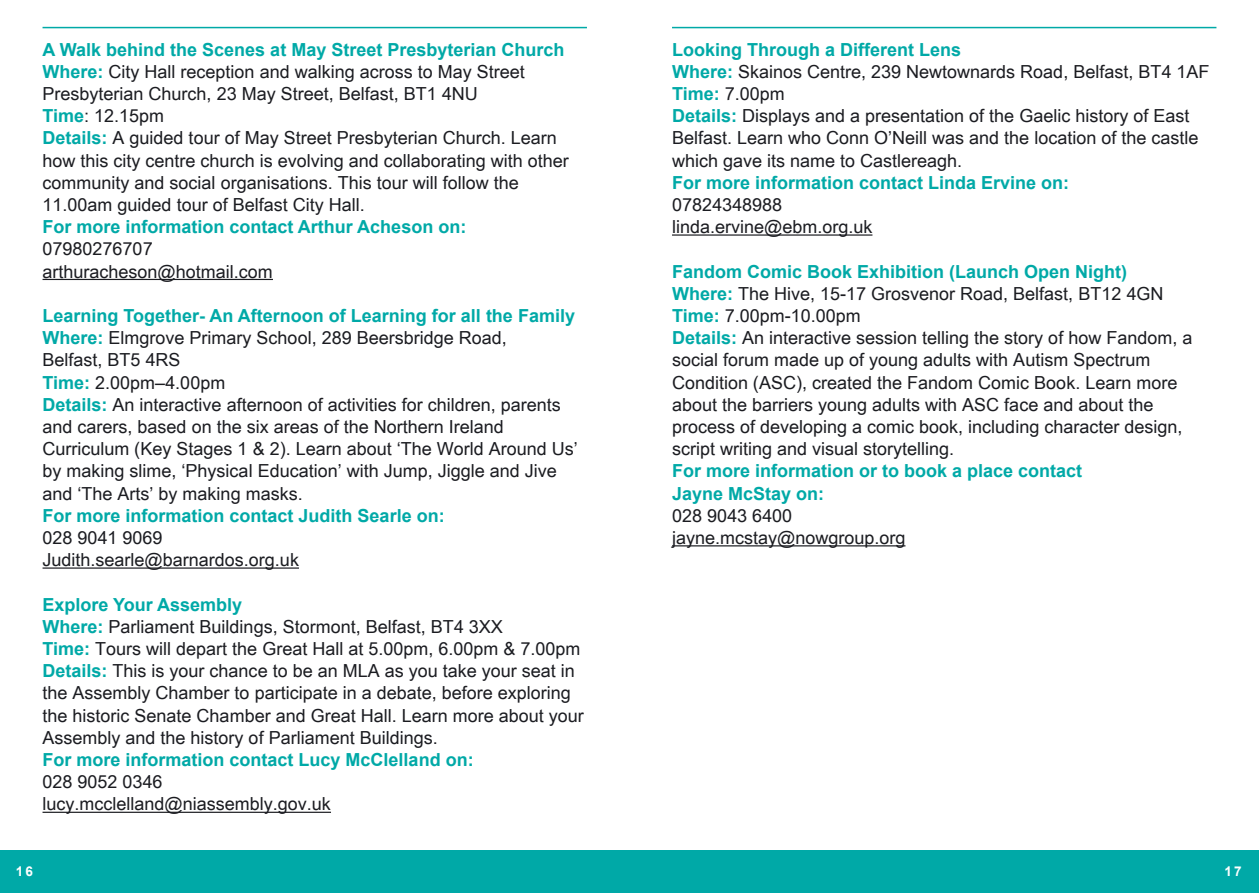
<style>
.page{position:relative;width:1259px;height:893px;background:#fff}
.page>*{position:absolute;margin:0;border:0;box-sizing:border-box;transform-origin:0 0}
.t1{font:18px/22.2px "Arial";color:#1b1c21}
.t2{font:700 18px/22.2px "Arial";color:#00a9a7}
.t3{font:700 13.5px "Arial";color:#fff}
.s1{font-weight:700;color:#00a9a7}
</style>
<div class="page">
<div style="left:628px;top:850px;width:631px;height:43px;background:#00a9a7"></div>
<hr style="left:672px;top:27px;width:544px;height:1px;background:#00a9a7">
<hr style="left:43px;top:279px;width:230px;height:1px;background:#1b1c21">
<hr style="left:43px;top:567px;width:256px;height:2px;background:#1b1c21">
<hr style="left:43px;top:812px;width:288px;height:1px;background:#1b1c21">
<div style="left:0;top:850px;width:629px;height:43px;background:#00a9a7"></div>
<hr style="left:43px;top:27px;width:544px;height:1px;background:#00a9a7">
<hr style="left:672px;top:234px;width:200px;height:2px;background:#1b1c21">
<hr style="left:672px;top:545px;width:233px;height:1px;background:#1b1c21">
<p class="t1" style="left:43px;top:38px;width:528px"><span class="s1">A Walk behind the Scenes at May Street Presbyterian church Where:</span> City Hall reception and walking across to May Street Presbyterian Church, 23 May Street, Belfast, BT1 4NU<br><span class="s1">Time</span>: 12.15pm<br><span class="s1">Details:</span> A guided tour of May Street Presbyterian Church. Learn how this city centre church is evolving and collaborating with other community and social organisations. This tour will follow the 11.00am guided tour of Belfast City Hall.</p>
<p class="t2" style="left:43px;top:216px;width:425px">For more information contact Arthur Acheson on:</p>
<p class="t1" style="left:43px;top:238px;width:232px">07980276707 arthuracheson@hotmail.com</p>
<p class="t1" style="left:43px;top:305px;width:537px"><span class="s1">Learning Together- An Afternoon of Learning for all the Family Where:</span> Elmgrove Primary School, 289 Beersbridge Road,<br>Belfast, BT5 4RS<br><span class="s1">Time:</span> 2.00pm–4.00pm<br><span class="s1">Details:</span> An interactive afternoon of activities for children, parents and carers, based on the six areas of the Northern Ireland Curriculum (Key Stages 1 &amp; 2). Learn about ‘The World Around Us’ by making slime, ‘Physical Education’ with Jump, Jiggle and Jive and ‘The Arts’ by making masks.</p>
<p class="t2" style="left:43px;top:504px;width:404px">For more information contact Judith Searle on:</p>
<p class="t1" style="left:43px;top:527px;width:258px">028 9041 9069<br>Judith.searle@barnardos.org.uk</p>
<p class="t1" style="left:42px;top:593px;width:543px"><span class="s1">Explore your Assembly<br>Where:</span> Parliament Buildings, Stormont, Belfast, BT4 3XX<br><span class="s1">Time:</span> Tours will depart the Great Hall at 5.00pm, 6.00pm &amp; 7.00pm <span class="s1">Details:</span> This is your chance to be an MLA as you take your seat in the Assembly Chamber to participate in a debate, before exploring the historic Senate Chamber and Great Hall. Learn more about your Assembly and the history of Parliament Buildings.</p>
<p class="t2" style="left:42px;top:749px;width:433px">For more information contact Lucy Mcclelland on:</p>
<p class="t1" style="left:42px;top:771px;width:290px">028 9052 0346 lucy.mcclelland@niassembly.gov.uk</p>
<p class="t1" style="left:672px;top:38px;width:539px"><span class="s1">Looking Through a Different Lens<br>Where:</span> Skainos Centre, 239 Newtownards Road, Belfast, BT4 1AF <span class="s1">Time:</span> 7.00pm<br><span class="s1">Details:</span> Displays and a presentation of the Gaelic history of East Belfast. Learn who Conn O’Neill was and the location of the castle which gave its name to Castlereagh.</p>
<p class="t2" style="left:672px;top:171px;width:399px">For more information contact Linda Ervine on:</p>
<p class="t1" style="left:672px;top:194px;width:202px">07824348988 linda.ervine@ebm.org.uk</p>
<p class="t1" style="left:672px;top:260px;width:522px"><span class="s1">Fandom comic Book Exhibition (Launch open Night)<br>Where:</span> The Hive, 15-17 Grosvenor Road, Belfast, BT12 4GN <span class="s1">Time:</span> 7.00pm-10.00pm<br><span class="s1">Details:</span> An interactive session telling the story of how Fandom, a social forum made up of young adults with Autism Spectrum Condition (ASC), created the Fandom Comic Book. Learn more about the barriers young adults with ASC face and about the process of developing a comic book, including character design, script writing and visual storytelling.</p>
<p class="t2" style="left:672px;top:460px;width:412px">For more information or to book a place contact<br>Jayne McStay on:</p>
<p class="t1" style="left:672px;top:505px;width:235px">028 9043 6400 jayne.mcstay@nowgroup.org</p>
<p class="t3" style="left:16px;top:864px;width:19px">16</p>
<p class="t3" style="left:1224px;top:864px;width:19px">17</p>
</div>
